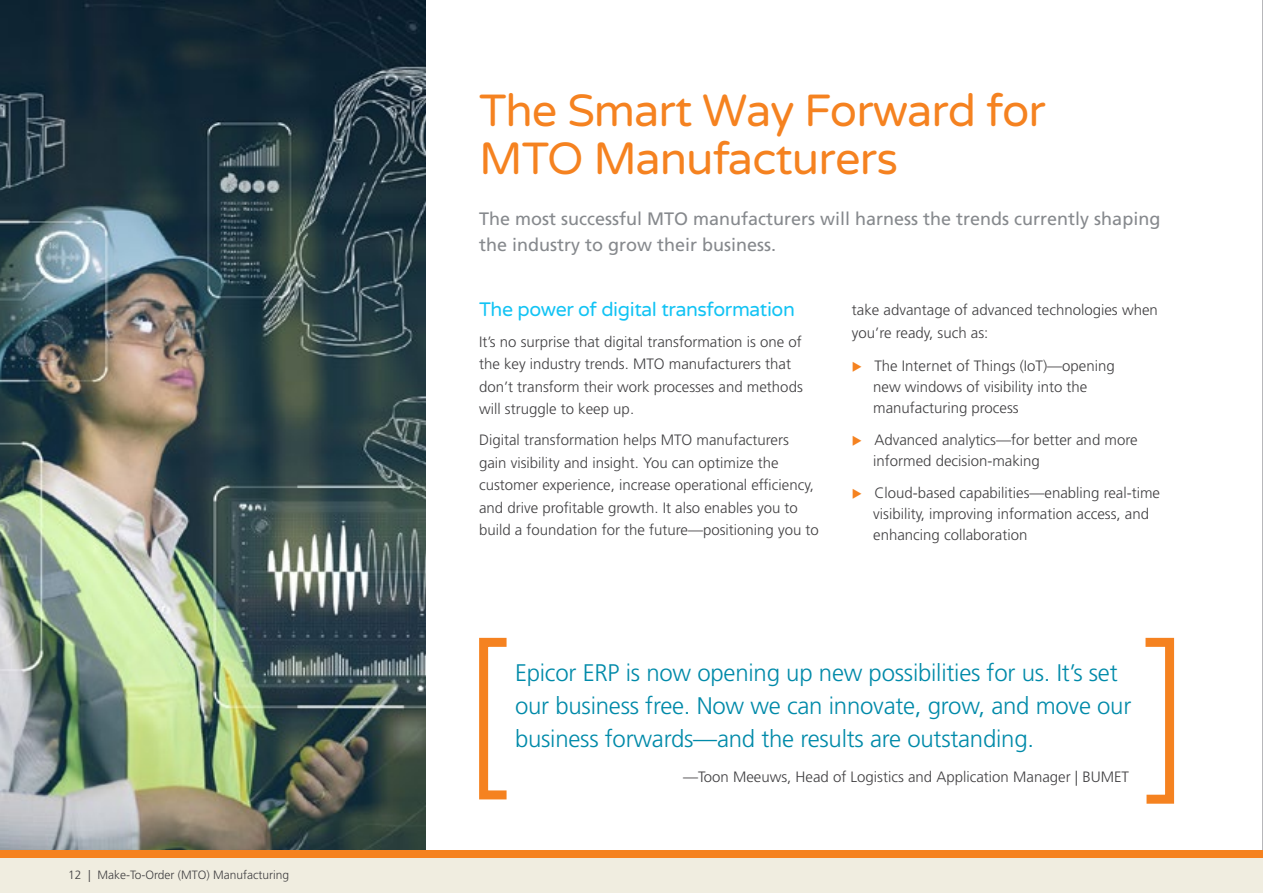
<style>
.page{position:relative;width:1263px;height:893px;background:#fff}
.page>*{position:absolute;margin:0;border:0;box-sizing:border-box;transform-origin:0 0}
.Headline_24_25{font:45px/48px "Varela Round";letter-spacing:-.02em;color:#f58220}
.Quotes_16_22{font:300 24px/33px "Frutiger LT Std";letter-spacing:-.01em;color:#008aa9}
.subhead_1{font:19.5px "Varela Round";letter-spacing:-.02em;color:#12c3f4}
.Intro_para_12pt{font:18px/25.5px "Frutiger LT Std";color:#86898d}
.Text_10_15{font:300 15px/22.5px "Frutiger LT Std";color:#414042}
.quote_authors{font:300 15px "Frutiger LT Std";color:#414042}
.t1{font:300 12px "Frutiger LT Std";color:#414042}
</style>
<div class="page">
<hr style="left:1262px;top:0;width:1px;height:893px;background:#a1a1a4">
<img style="left:0;top:0;width:425px;height:850px">
<svg style="left:479px;top:637px;width:28px;height:163px"></svg>
<svg style="left:1145px;top:637px;width:30px;height:167px"></svg>
<div style="left:0;top:850px;width:1263px;height:9px;background:#f58220"></div>
<div style="left:0;top:859px;width:1263px;height:34px;background:#f0ede0"></div>
<p class="t1" style="left:68px;top:868px;width:223px">12 | Make-To-Order (MTO) Manufacturing</p>
<p class="Headline_24_25" style="left:479px;top:88px;width:568px">The Smart Way Forward for<br>MTO Manufacturers</p>
<p class="Intro_para_12pt" style="left:479px;top:206px;width:683px">The most successful MTO manufacturers will harness the trends currently shaping the industry to grow their business.</p>
<p class="subhead_1" style="left:479px;top:298px;width:317px">The power of digital transformation</p>
<p class="Text_10_15" style="left:479px;top:330px;width:325px">It’s no surprise that digital transformation is one of the key industry trends. MTO manufacturers that don’t transform their work processes and methods will struggle to keep up.</p>
<p class="Text_10_15" style="left:479px;top:429px;width:341px">Digital transformation helps MTO manufacturers gain visibility and insight. You can optimize the customer experience, increase operational efficiency, and drive profitable growth. It also enables you to build a foundation for the future—positioning you to</p>
<p class="Text_10_15" style="left:852px;top:299px;width:307px">take advantage of advanced technologies when you’re ready, such as:</p>
<p class="Text_10_15" style="left:873px;top:356px;width:243px;line-height:21px">The Internet of Things (IoT)—opening new windows of visibility into the manufacturing process</p>
<p class="Text_10_15" style="left:873px;top:429px;width:266px;line-height:21px">Advanced analytics—for better and more informed decision-making</p>
<p class="Text_10_15" style="left:873px;top:482px;width:288px;line-height:21px">Cloud-based capabilities—enabling real-time visibility, improving information access, and enhancing collaboration</p>
<p class="Quotes_16_22" style="left:515px;top:657px;width:618px">Epicor ERP is now opening up new possibilities for us. It’s set our business free. Now we can innovate, grow, and move our business forwards—and the results are outstanding.</p>
<p class="quote_authors" style="left:683px;top:769px;width:447px">—Toon Meeuws, Head of Logistics and Application Manager | BUMET</p>
</div>
